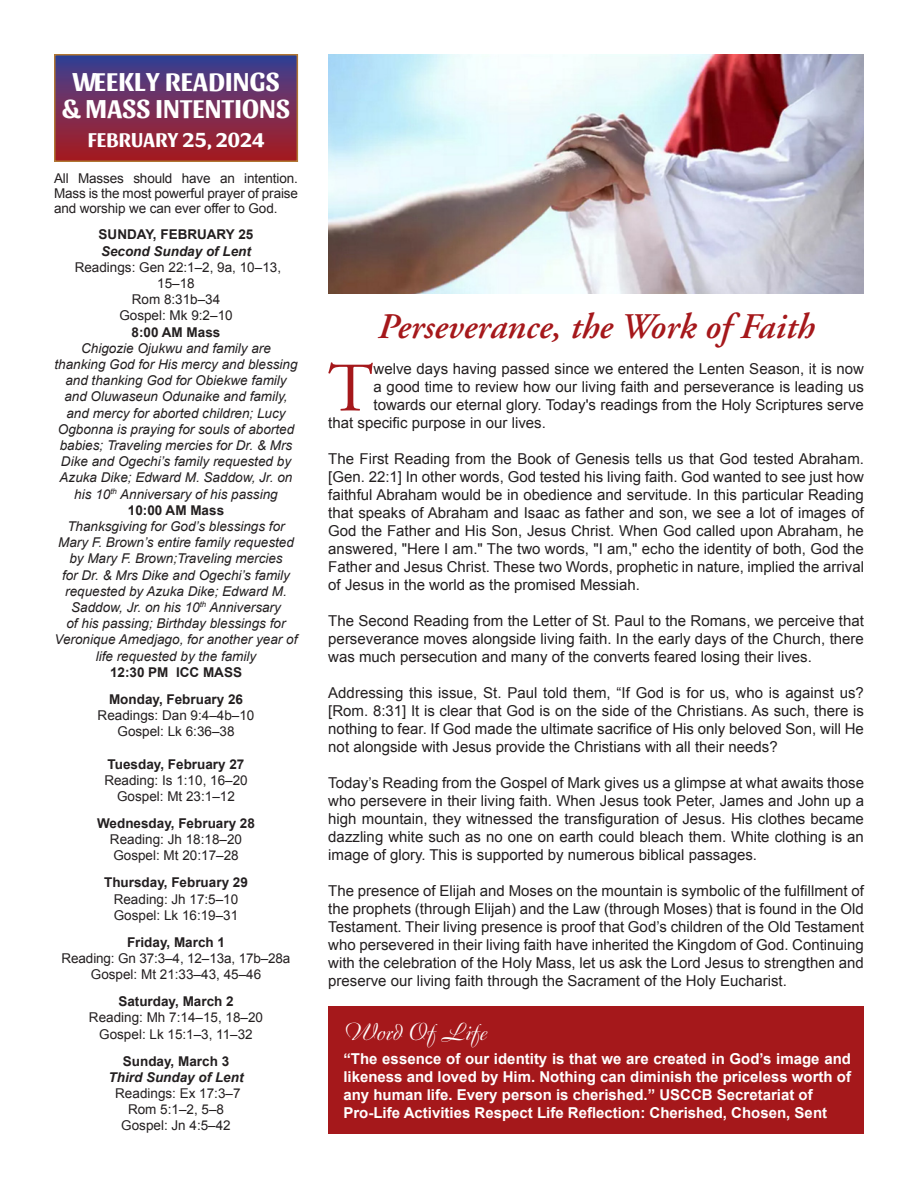
<style>
.page{position:relative;width:918px;height:1188px;background:#fff}
.page>*{position:absolute;margin:0;border:0;box-sizing:border-box;transform-origin:0 0}
.t1{font:69.3px "Adobe Garamond";color:#a5181b}
.t2{font:italic 600 36px "Adobe Garamond";color:#a5181b}
.t3{font:700 27px "Sansita";letter-spacing:.01em;color:#fff}
.t4{font:24px "Boulevard";color:#fff}
.t5{font:700 21px "Sansita";letter-spacing:.01em;color:#fff}
.t6{font:15px/18px "Arial";color:#231f20;text-align:justify}
.t7{font:700 15px/18px "Arial";color:#fff;text-align:justify}
.t8{font:italic 13.5px/16.2px "Arial";color:#231f20;text-align:center}
.t9{font:13.5px/15px "Arial";color:#231f20;text-align:justify}
.t10{font:700 13.5px "Arial";color:#231f20}
.t11{font:italic 700 13.5px "Arial";color:#231f20}
</style>
<div class="page">
<div style="left:328px;top:1007px;width:536px;height:127px;background:#a5181b"></div>
<div style="left:55px;top:55px;width:242px;height:106px;background:linear-gradient(to bottom,#394195,#ac1b1e)"></div>
<div style="left:54px;top:54px;width:244px;height:108px;border:2px solid #b07633"></div>
<img style="left:328px;top:54px;width:536px;height:240px">
<p class="t3" style="left:72px;top:66px;width:209px">WEEKLY READINGS</p>
<p class="t3" style="left:62px;top:92px;width:230px">&amp; MASS INTENTIONS</p>
<p class="t5" style="left:88px;top:127px;width:178px">FEBRUARY 25, 2024</p>
<p class="t9" style="left:54px;top:171px;width:246px">All Masses should have an intention.<br>Mass is the most powerful prayer of praise and worship we can ever offer to God.</p>
<p class="t10" style="left:99px;top:226px;width:156px">SUNDAY, FEBRUARY 25</p>
<p class="t11" style="left:101px;top:242px;width:152px">Second Sunday of Lent</p>
<p class="t9" style="left:75px;top:259px;width:208px;line-height:16.2px;text-align:center">Readings: Gen 22:1–2, 9a, 10–13,<br>15–18</p>
<p class="t9" style="left:132px;top:292px;width:90px">Rom 8:31b–34</p>
<p class="t9" style="left:119px;top:308px;width:115px">Gospel: Mk 9:2–10</p>
<p class="t10" style="left:132px;top:323px;width:90px">8:00 AM Mass</p>
<p class="t8" style="left:54px;top:340px;width:245px">Chigozie Ojukwu and family are thanking God for His mercy and blessing and thanking God for Obiekwe family and Oluwaseun Odunaike and family, and mercy for aborted children; Lucy Ogbonna is praying for souls of aborted babies; Traveling mercies for Dr. &amp; Mrs Dike and Ogechi’s family requested by Azuka Dike; Edward M. Saddow, Jr. on his 10<sup>th</sup> Anniversary of his passing</p>
<p class="t10" style="left:128px;top:501px;width:98px">10:00 AM Mass</p>
<p class="t8" style="left:55px;top:518px;width:244px">Thanksgiving for God’s blessings for Mary F. Brown’s entire family requested by Mary F. Brown;Traveling mercies<br>for Dr. &amp; Mrs Dike and Ogechi’s family requested by Azuka Dike; Edward M.<br>Saddow, Jr. on his 10<sup>th</sup> Anniversary<br>of his passing; Birthday blessings for Veronique Amedjago, for another year of life requested by the family</p>
<p class="t10" style="left:110px;top:663px;width:134px">12:30 PM ICC MASS</p>
<p class="t10" style="left:109px;top:690px;width:136px">Monday, February 26</p>
<p class="t9" style="left:98px;top:708px;width:158px">Readings: Dan 9:4–4b–10</p>
<p class="t9" style="left:117px;top:724px;width:119px">Gospel: Lk 6:36–38</p>
<p class="t10" style="left:108px;top:755px;width:138px">Tuesday, February 27</p>
<p class="t9" style="left:104px;top:773px;width:145px">Reading: Is 1:10, 16–20</p>
<p class="t9" style="left:117px;top:789px;width:119px">Gospel: Mt 23:1–12</p>
<p class="t10" style="left:97px;top:814px;width:159px">Wednesday, February 28</p>
<p class="t9" style="left:110px;top:832px;width:134px">Reading: Jh 18:18–20</p>
<p class="t9" style="left:113px;top:848px;width:127px">Gospel: Mt 20:17–28</p>
<p class="t10" style="left:104px;top:874px;width:145px">Thursday, February 29</p>
<p class="t9" style="left:114px;top:891px;width:126px">Reading: Jh 17:5–10</p>
<p class="t9" style="left:114px;top:908px;width:126px">Gospel: Lk 16:19–31</p>
<p class="t10" style="left:127px;top:933px;width:100px">Friday, March 1</p>
<p class="t9" style="left:62px;top:951px;width:230px">Reading: Gn 37:3–4, 12–13a, 17b–28a</p>
<p class="t9" style="left:91px;top:967px;width:172px">Gospel: Mt 21:33–43, 45–46</p>
<p class="t10" style="left:118px;top:992px;width:117px">Saturday, March 2</p>
<p class="t9" style="left:89px;top:1010px;width:176px">Reading: Mh 7:14–15, 18–20</p>
<p class="t9" style="left:99px;top:1026px;width:155px">Gospel: Lk 15:1–3, 11–32</p>
<p class="t10" style="left:123px;top:1052px;width:108px">Sunday, March 3</p>
<p class="t11" style="left:109px;top:1068px;width:137px">Third Sunday of Lent</p>
<p class="t9" style="left:115px;top:1086px;width:127px">Readings: Ex 17:3–7</p>
<p class="t9" style="left:128px;top:1102px;width:98px">Rom 5:1–2, 5–8</p>
<p class="t9" style="left:121px;top:1118px;width:111px">Gospel: Jn 4:5–42</p>
<p class="t2" style="left:378px;top:307px;width:438px">Perseverance, the Work of Faith</p>
<p class="t1" style="left:328px;top:351px;width:47px">T</p>
<p class="t6" style="left:374px;top:360px;width:492px">welve days having passed since we entered the Lenten Season, it is now</p>
<p class="t6" style="left:374px;top:378px;width:492px">a good time to review how our living faith and perseverance is leading us</p>
<p class="t6" style="left:374px;top:396px;width:492px">towards our eternal glory. Today's readings from the Holy Scriptures serve</p>
<p class="t6" style="left:328px;top:414px;width:219px">that specific purpose in our lives.</p>
<p class="t6" style="left:328px;top:450px;width:537px">The First Reading from the Book of Genesis tells us that God tested Abraham. [Gen. 22:1] In other words, God tested his living faith. God wanted to see just how faithful Abraham would be in obedience and servitude. In this particular Reading that speaks of Abraham and Isaac as father and son, we see a lot of images of God the Father and His Son, Jesus Christ. When God called upon Abraham, he answered, "Here I am." The two words, "I am," echo the identity of both, God the Father and Jesus Christ. These two Words, prophetic in nature, implied the arrival of Jesus in the world as the promised Messiah.</p>
<p class="t6" style="left:328px;top:612px;width:537px">The Second Reading from the Letter of St. Paul to the Romans, we perceive that perseverance moves alongside living faith. In the early days of the Church, there was much persecution and many of the converts feared losing their lives.</p>
<p class="t6" style="left:328px;top:684px;width:537px">Addressing this issue, St. Paul told them, “If God is for us, who is against us? [Rom. 8:31] It is clear that God is on the side of the Christians. As such, there is nothing to fear. If God made the ultimate sacrifice of His only beloved Son, will He not alongside with Jesus provide the Christians with all their needs?</p>
<p class="t6" style="left:328px;top:774px;width:537px">Today’s Reading from the Gospel of Mark gives us a glimpse at what awaits those who persevere in their living faith. When Jesus took Peter, James and John up a high mountain, they witnessed the transfiguration of Jesus. His clothes became dazzling white such as no one on earth could bleach them. White clothing is an image of glory. This is supported by numerous biblical passages.</p>
<p class="t6" style="left:328px;top:882px;width:537px">The presence of Elijah and Moses on the mountain is symbolic of the fulfillment of the prophets (through Elijah) and the Law (through Moses) that is found in the Old Testament. Their living presence is proof that God’s children of the Old Testament who persevered in their living faith have inherited the Kingdom of God. Continuing with the celebration of the Holy Mass, let us ask the Lord Jesus to strengthen and preserve our living faith through the Sacrament of the Holy Eucharist.</p>
<p class="t4" style="left:343px;top:1016px;width:145px">Word Of Life</p>
<p class="t7" style="left:343px;top:1050px;width:509px">“The essence of our identity is that we are created in God’s image and likeness and loved by Him. Nothing can diminish the priceless worth of any human life. Every person is cherished.” USCCB Secretariat of</p>
<p class="t7" style="left:343px;top:1104px;width:485px">Pro-Life Activities Respect Life Reflection: Cherished, Chosen, Sent</p>
</div>
